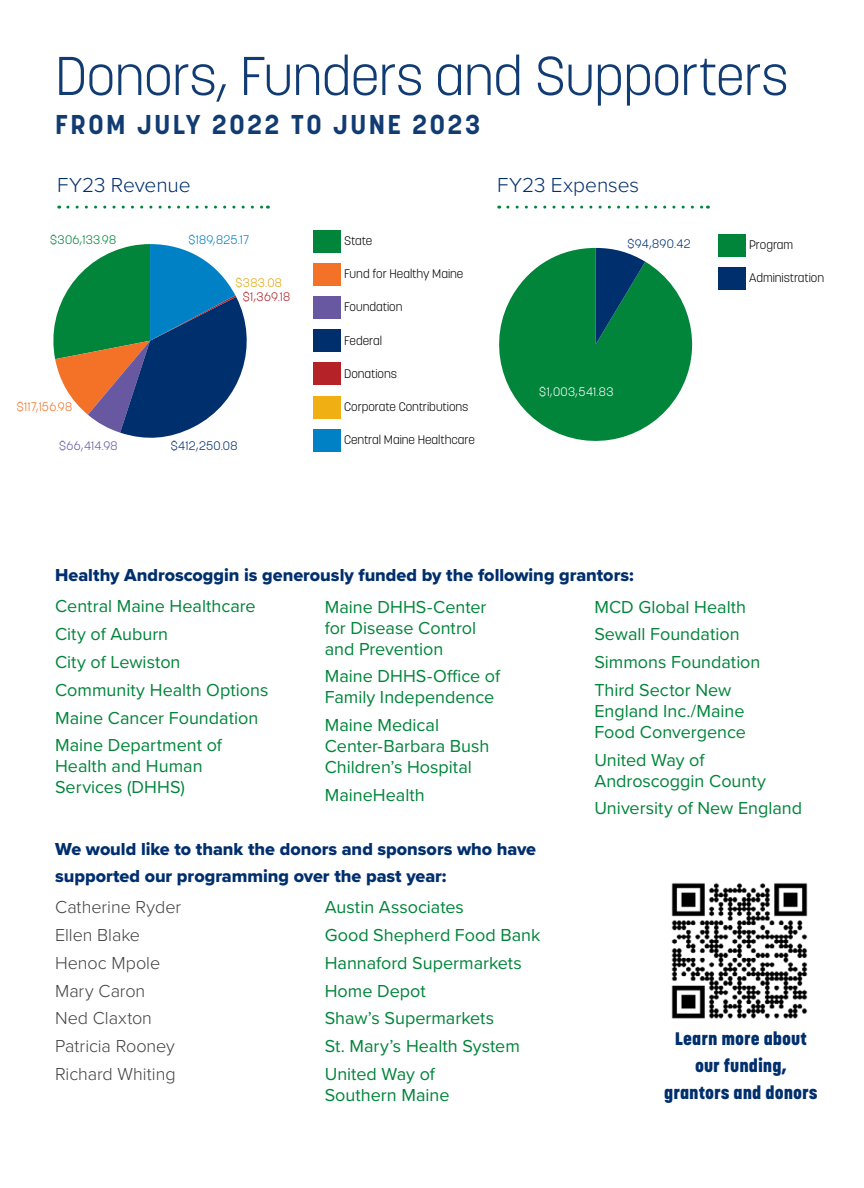
<style>
.page{position:relative;width:864px;height:1188px;background:#fff}
.page>*{position:absolute;margin:0;border:0;box-sizing:border-box;transform-origin:0 0}
.t1{font:300 54px "Korolev";letter-spacing:-.01em;color:#113c73}
.t2{font:700 27px "Korolev";letter-spacing:.095em;color:#113c73}
.t3{font:300 21px "Proxima Nova";letter-spacing:-.005em;color:#002f6e}
.t4{font:18px/27.8px "Proxima Nova";color:#00853a}
.t5{font:18px/27px "Proxima Nova Extrabld";color:#002f6e}
.t6{font:300 18px/27.8px "Proxima Nova";letter-spacing:-.005em;color:#414042}
.t7{font:800 18px/27px "Korolev";color:#002f6e;text-align:center}
.t8{font:300 12.3px "Korolev";letter-spacing:-.005em;color:#000}
.t9{font:300 12.3px "Korolev";letter-spacing:.02em;color:#002f6e}
.t10{font:300 12.3px "Korolev";letter-spacing:.03em;color:#fff}
.t11{font:300 12.3px "Korolev";letter-spacing:.015em;color:#0081c5}
.t12{font:300 12.3px "Korolev";color:#00853a}
.t13{font:300 12.3px "Korolev";letter-spacing:.025em;color:#f37227}
.t14{font:300 12.3px "Korolev";color:#6758a1}
.t15{font:300 12.3px "Korolev";color:#b52328}
.t16{font:300 12.3px "Korolev";color:#e5a812}
</style>
<div class="page">
<img style="left:671px;top:883px;width:137px;height:136px">
<div style="left:313px;top:230px;width:28px;height:22px;background:#00853a"></div>
<div style="left:313px;top:263px;width:28px;height:23px;background:#f37227"></div>
<div style="left:313px;top:297px;width:28px;height:22px;background:#6758a1"></div>
<div style="left:313px;top:330px;width:28px;height:22px;background:#002f6e"></div>
<div style="left:313px;top:363px;width:28px;height:22px;background:#b52328"></div>
<div style="left:313px;top:396px;width:28px;height:22px;background:#f0af13"></div>
<div style="left:313px;top:429px;width:28px;height:22px;background:#0081c5"></div>
<svg style="left:53px;top:244px;width:194px;height:194px"></svg>
<div style="left:718px;top:234px;width:28px;height:22px;background:#00853a"></div>
<svg style="left:499px;top:248px;width:194px;height:193px;fill:#00853a"></svg>
<div style="left:718px;top:267px;width:28px;height:22px;background:#002f6e"></div>
<svg style="left:596px;top:248px;width:49px;height:96px;background:#0c5d5e"></svg>
<svg style="left:68px;top:206px;width:200px;height:3px"></svg>
<svg style="left:508px;top:206px;width:200px;height:3px"></svg>
<h1 class="t1" style="left:55px;top:42px;width:735px">Donors, Funders and Supporters</h1>
<h2 class="t2" style="left:55px;top:107px;width:427px">FROM JULY 2022 TO JUNE 2023</h2>
<p class="t3" style="left:57px;top:169px;width:135px">FY23 Revenue</p>
<p class="t3" style="left:497px;top:169px;width:144px">FY23 Expenses</p>
<p class="t12" style="left:50px;top:232px;width:67px">$306,133.98</p>
<p class="t11" style="left:188px;top:232px;width:62px">$189,825.17</p>
<p class="t16" style="left:236px;top:275px;width:48px">$383.08</p>
<p class="t15" style="left:243px;top:289px;width:49px">$1,369.18</p>
<p class="t13" style="left:17px;top:399px;width:57px">$117,156.98</p>
<p class="t14" style="left:59px;top:437px;width:60px">$66,414.98</p>
<p class="t9" style="left:171px;top:437px;width:68px">$412,250.08</p>
<p class="t8" style="left:344px;top:233px;width:30px">State</p>
<p class="t8" style="left:344px;top:266px;width:121px">Fund for Healthy Maine</p>
<p class="t8" style="left:344px;top:299px;width:60px">Foundation</p>
<p class="t8" style="left:344px;top:333px;width:40px">Federal</p>
<p class="t8" style="left:344px;top:366px;width:55px">Donations</p>
<p class="t8" style="left:344px;top:399px;width:126px">Corporate Contributions</p>
<p class="t8" style="left:344px;top:432px;width:132px">Central Maine Healthcare</p>
<p class="t9" style="left:627px;top:236px;width:65px">$94,890.42</p>
<p class="t10" style="left:539px;top:384px;width:76px">$1,003,541.83</p>
<p class="t8" style="left:749px;top:237px;width:46px">Program</p>
<p class="t8" style="left:749px;top:270px;width:77px">Administration</p>
<p class="t5" style="left:55px;top:561px;width:580px">Healthy Androscoggin is generously funded by the following grantors:</p>
<p class="t4" style="left:55px;top:592px;width:215px">Central Maine Healthcare<br>City of Auburn<br>City of Lewiston<br>Community Health Options<br>Maine Cancer Foundation<br>Maine Department of</p>
<p class="t4" style="left:55px;top:755px;width:149px;line-height:21px">Health and Human<br>Services (DHHS)</p>
<p class="t4" style="left:325px;top:595px;width:163px;line-height:21px">Maine DHHS-Center for Disease Control and Prevention</p>
<p class="t4" style="left:325px;top:665px;width:177px;line-height:21px">Maine DHHS-Office of<br>Family Independence</p>
<p class="t4" style="left:325px;top:714px;width:166px;line-height:21px">Maine Medical<br>Center-Barbara Bush<br>Children’s Hospital</p>
<p class="t4" style="left:325px;top:780px;width:102px">MaineHealth</p>
<p class="t4" style="left:594px;top:592px;width:168px">MCD Global Health<br>Sewall Foundation<br>Simmons Foundation<br>Third Sector New</p>
<p class="t4" style="left:594px;top:700px;width:153px;line-height:21px">England Inc./Maine<br>Food Convergence</p>
<p class="t4" style="left:594px;top:748px;width:173px;line-height:21px">United Way of<br>Androscoggin County</p>
<p class="t4" style="left:594px;top:794px;width:209px">University of New England</p>
<p class="t5" style="left:55px;top:835px;width:483px">We would like to thank the donors and sponsors who have supported our programming over the past year:</p>
<p class="t6" style="left:55px;top:893px;width:128px">Catherine Ryder<br>Ellen Blake<br>Henoc Mpole<br>Mary Caron<br>Ned Claxton<br>Patricia Rooney<br>Richard Whiting</p>
<p class="t4" style="left:325px;top:893px;width:217px">Austin Associates<br>Good Shepherd Food Bank<br>Hannaford Supermarkets<br>Home Depot<br>Shaw’s Supermarkets<br>St. Mary’s Health System<br>United Way of</p>
<p class="t4" style="left:325px;top:1080px;width:126px">Southern Maine</p>
<p class="t7" style="left:664px;top:1025px;width:155px">Learn more about our funding, grantors and donors</p>
</div>
